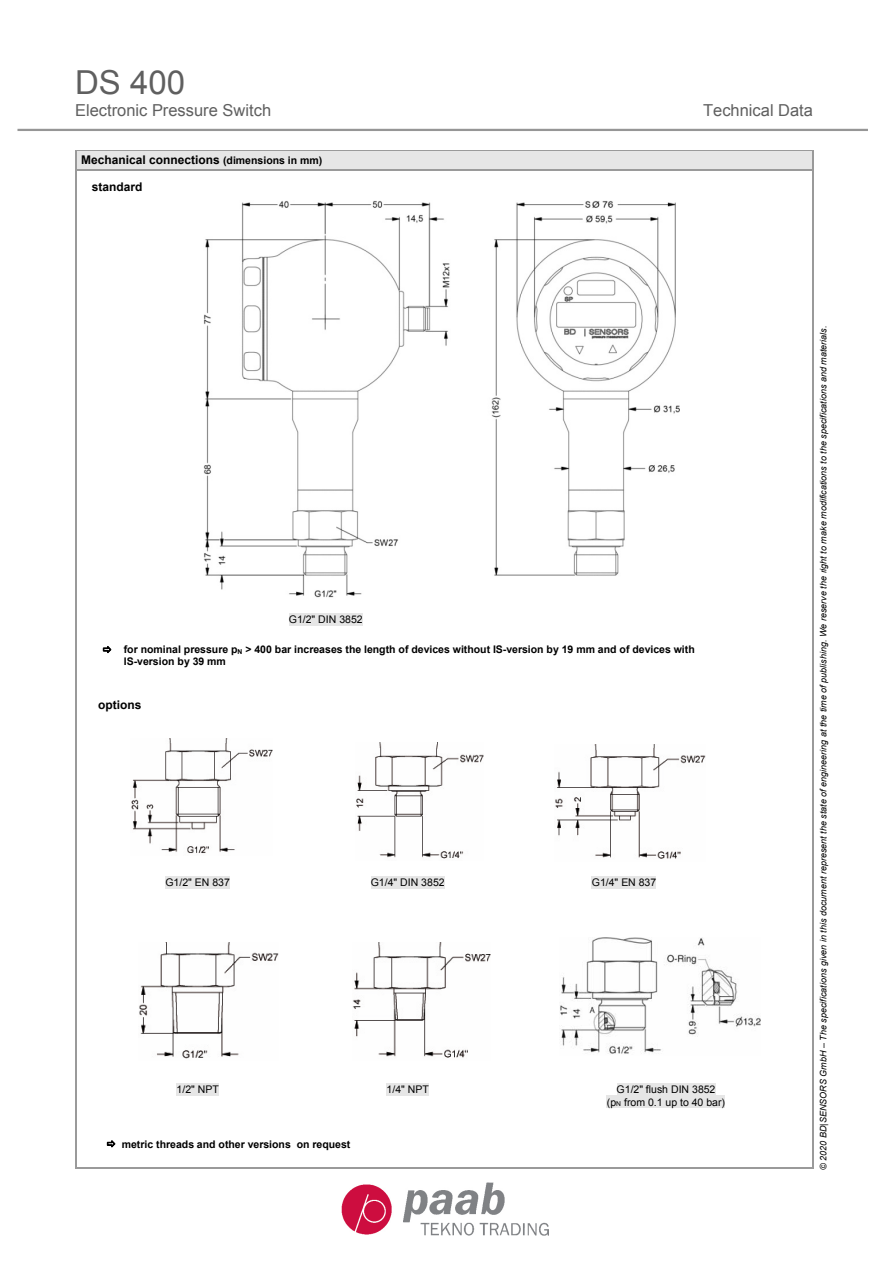
<style>
.page{position:relative;width:893px;height:1263px;background:#fff}
.page>*{position:absolute;margin:0;border:0;box-sizing:border-box;transform-origin:0 0}
.t1{font:33px "Arial";color:#5f5f5f}
.t2{font:16.5px "Arial";color:#5f5f5f}
.t3{font:700 12px "Arial";color:#000}
.t4{font:700 10.5px/12px "Arial";color:#000}
.t5{font:10.5px/12px "Arial";color:#000;text-align:center}
.t6{font:italic 9px "Arial";letter-spacing:.005em;color:#000}
.s1{font-size:10.5px}
.s2{font-size:6.75px}
</style>
<div class="page">
<img style="left:342px;top:1182px;width:207px;height:54px">
<hr style="left:17px;top:129px;width:851px;height:2px;background:#969696">
<div style="left:76px;top:151px;width:736px;height:19px;background:#e6e6e6"></div>
<hr style="left:75px;top:150px;width:737px;height:1px;background:#9a9a9a">
<div style="left:289px;top:613px;width:74px;height:13px;background:#e6e6e6"></div>
<div style="left:165px;top:876px;width:65px;height:13px;background:#e6e6e6"></div>
<div style="left:371px;top:876px;width:74px;height:13px;background:#e6e6e6"></div>
<div style="left:592px;top:876px;width:64px;height:13px;background:#e6e6e6"></div>
<div style="left:177px;top:1084px;width:42px;height:12px;background:#e6e6e6"></div>
<div style="left:387px;top:1084px;width:42px;height:12px;background:#e6e6e6"></div>
<div style="left:617px;top:1084px;width:98px;height:12px;background:#e6e6e6"></div>
<div style="left:607px;top:1096px;width:118px;height:12px;background:#e6e6e6"></div>
<svg style="left:75px;top:151px;width:1px;height:20px"></svg>
<hr style="left:76px;top:170px;width:736px;height:1px;background:#9a9a9a">
<svg style="left:812px;top:150px;width:2px;height:21px"></svg>
<hr style="left:75px;top:171px;width:1px;height:998px;background:#9a9a9a">
<hr style="left:75px;top:1168px;width:737px;height:1px;background:#9a9a9a">
<hr style="left:812px;top:171px;width:2px;height:998px;background:#9a9a9a">
<img style="left:139px;top:943px;width:140px;height:116px">
<img style="left:204px;top:201px;width:476px;height:397px">
<img style="left:356px;top:743px;width:127px;height:116px">
<img style="left:131px;top:738px;width:141px;height:116px">
<img style="left:353px;top:943px;width:137px;height:115px">
<img style="left:555px;top:744px;width:150px;height:115px">
<img style="left:560px;top:938px;width:200px;height:116px">
<p class="t1" style="left:75px;top:61px;width:112px">DS 400</p>
<p class="t2" style="left:75px;top:100px;width:198px">Electronic Pressure Switch</p>
<p class="t2" style="left:703px;top:100px;width:111px">Technical Data</p>
<p class="t3" style="left:81px;top:151px;width:243px">Mechanical connections <span class="s1">(dimensions in mm)</span></p>
<p class="t3" style="left:92px;top:178px;width:52px">standard</p>
<p class="t5" style="left:289px;top:614px;width:75px">G1/2" DIN 3852</p>
<p class="t4" style="left:124px;top:644px;width:572px">for nominal pressure p<span class="s2">N</span> &gt; 400 bar increases the length of devices without IS-version by 19 mm and of devices with<br>IS-version by 39 mm</p>
<p class="t3" style="left:98px;top:696px;width:45px">options</p>
<p class="t5" style="left:165px;top:877px;width:66px">G1/2" EN 837</p>
<p class="t5" style="left:371px;top:877px;width:75px">G1/4" DIN 3852</p>
<p class="t5" style="left:592px;top:877px;width:66px">G1/4" EN 837</p>
<p class="t5" style="left:177px;top:1084px;width:44px">1/2" NPT</p>
<p class="t5" style="left:387px;top:1084px;width:44px">1/4" NPT</p>
<p class="t5" style="left:607px;top:1084px;width:120px">G1/2" flush DIN 3852<br>(p<span class="s2">N</span> from 0.1 up to 40 bar)</p>
<p class="t4" style="left:122px;top:1138px;width:230px">metric threads and other versions on request</p>
<p class="t6" style="left:817px;top:1170px;width:846px;rotate:-90deg">© 2020 BD|SENSORS GmbH – The specifications given in this document represent the state of engineering at the time of publishing. We reserve the right to make modifications to the specifications and materials.</p>
</div>
